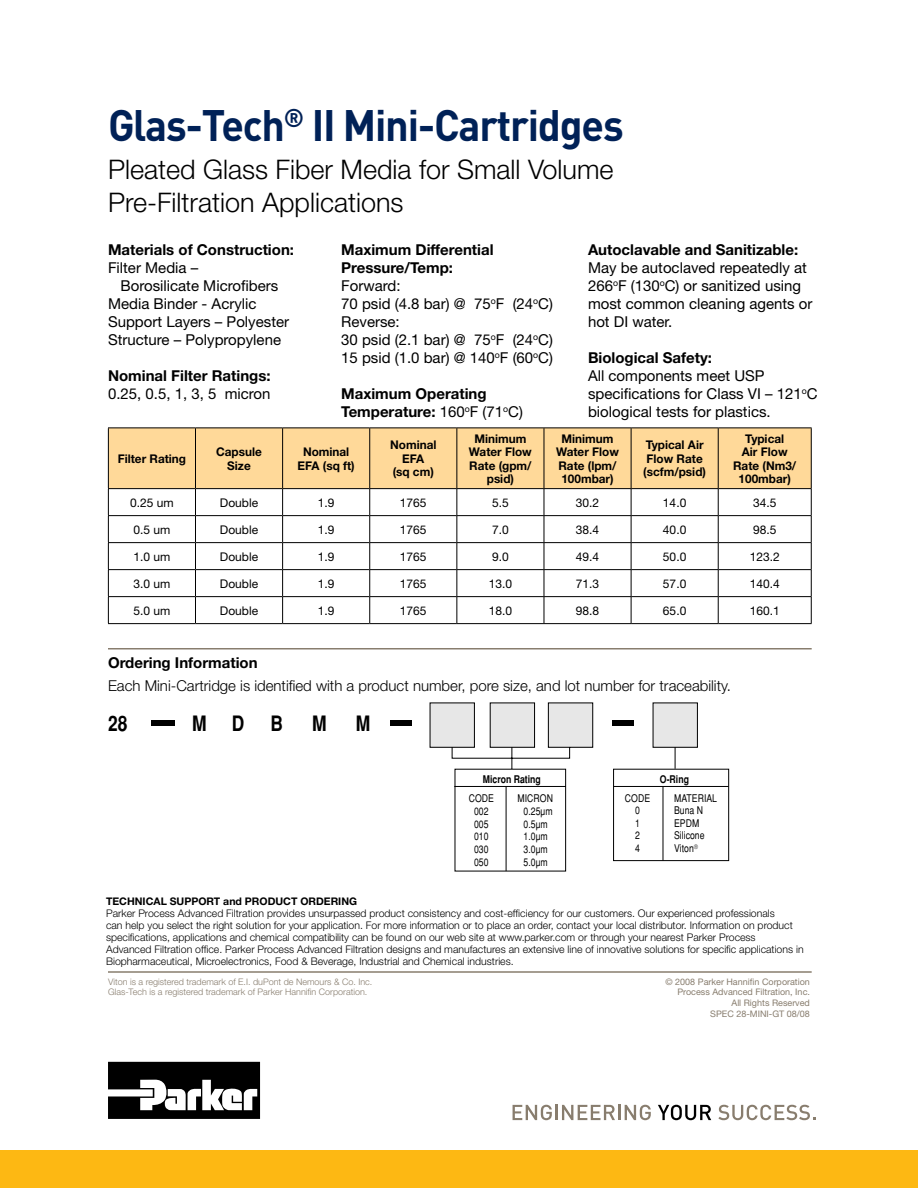
<style>
.page{position:relative;width:918px;height:1188px;background:#fff}
.page>*{position:absolute;margin:0;border:0;box-sizing:border-box;transform-origin:0 0}
.t1{font:700 43.5px "DINOT";letter-spacing:-.03em;color:#002157;scale:.95 1}
.t2{font:300 27px/32.4px "Helvetica Neue LT Std";color:#000}
.t3{font:700 condensed 21.3px "Helvetica";color:#000}
.t4{font:15px/18px "Helvetica Neue";color:#000}
.t5{font:700 15px/18px "Helvetica Neue";color:#000}
.t6{font:300 15px "Helvetica Neue LT Std";color:#000}
.t7{font:700 15px "Helvetica Neue LT Std";color:#000}
.t8{font:700 12px/13.5px "Helvetica Neue";color:#000;text-align:center}
.t9{font:12px "Helvetica Neue";color:#000}
.t10{font:condensed 10.65px/12.8px "Helvetica";color:#000;text-align:center}
.t11{font:700 condensed 10.65px "Helvetica";color:#000}
.t12{font:300 10.5px/12px "Helvetica Neue";color:#000}
.t13{font:700 10.5px "Helvetica Neue LT Std";color:#000}
.t14{font:300 9px/10.8px "Helvetica Neue LT Std";color:#887d6e}
.t15{font:9px/10.8px "Helvetica Neue LT Std";color:#887d6e;text-align:right}
.s1{font-weight:400}
</style>
<div class="page">
<svg style="left:108px;top:1062px;width:152px;height:57px"></svg>
<div style="left:0;top:1150px;width:918px;height:38px;background:#fdb813"></div>
<hr style="left:108px;top:971px;width:704px;height:2px;background:#887d6e">
<svg style="left:513px;top:1105px;width:39px;height:15px"></svg>
<hr style="left:555px;top:1105px;width:3px;height:15px;background:#887d6e">
<svg style="left:562px;top:1105px;width:89px;height:15px"></svg>
<svg style="left:658px;top:1105px;width:53px;height:15px"></svg>
<svg style="left:718px;top:1105px;width:98px;height:15px"></svg>
<hr style="left:108px;top:648px;width:704px;height:2px;background:#887d6e">
<svg style="left:108px;top:428px;width:704px;height:195px"></svg>
<hr style="left:108px;top:623px;width:87px;height:1px;background:#000">
<hr style="left:195px;top:623px;width:88px;height:1px;background:#000">
<hr style="left:283px;top:623px;width:87px;height:1px;background:#000">
<hr style="left:370px;top:623px;width:87px;height:1px;background:#000">
<hr style="left:457px;top:623px;width:87px;height:1px;background:#000">
<hr style="left:544px;top:623px;width:87px;height:1px;background:#000">
<hr style="left:631px;top:623px;width:87px;height:1px;background:#000">
<hr style="left:718px;top:623px;width:94px;height:1px;background:#000">
<div style="left:152px;top:720px;width:23px;height:6px;background:#000"></div>
<div style="left:390px;top:720px;width:21px;height:6px;background:#000"></div>
<div style="left:612px;top:720px;width:21px;height:6px;background:#000"></div>
<div style="left:430px;top:703px;width:44px;height:44px;background:#e7e7e7"></div>
<svg style="left:451px;top:702px;width:143px;height:170px"></svg>
<div style="left:613px;top:769px;width:116px;height:92px;border:1px solid #000"></div>
<svg style="left:613px;top:702px;width:116px;height:85px"></svg>
<hr style="left:506px;top:786px;width:1px;height:85px;background:#000">
<hr style="left:663px;top:787px;width:1px;height:74px;background:#000">
<h1 class="t1" style="left:108px;top:96px;width:544px">Glas-Tech<sup>®</sup> II Mini-Cartridges</h1>
<h2 class="t2" style="left:108px;top:153px;width:507px">Pleated Glass Fiber Media for Small Volume<br>Pre-Filtration Applications</h2>
<h3 class="t5" style="left:108px;top:240px;width:188px">Materials of Construction:</h3>
<h3 class="t4" style="left:108px;top:258px;width:92px">Filter Media –</h3>
<h3 class="t4" style="left:121px;top:276px;width:159px">Borosilicate Microfibers</h3>
<h3 class="t4" style="left:108px;top:294px;width:150px">Media Binder - Acrylic</h3>
<h3 class="t4" style="left:108px;top:312px;width:183px">Support Layers – Polyester</h3>
<h3 class="t4" style="left:108px;top:330px;width:175px">Structure – Polypropylene</h3>
<h3 class="t5" style="left:108px;top:366px;width:164px">Nominal Filter Ratings:</h3>
<h3 class="t4" style="left:108px;top:384px;width:164px">0.25, 0.5, 1, 3, 5 micron</h3>
<h3 class="t5" style="left:341px;top:240px;width:154px">Maximum Differential<br>Pressure/Temp:</h3>
<h3 class="t4" style="left:341px;top:276px;width:213px">Forward:<br>70 psid (4.8 bar) @ 75<sup>o</sup>F (24<sup>o</sup>C)<br>Reverse:<br>30 psid (2.1 bar) @ 75<sup>o</sup>F (24<sup>o</sup>C)<br>15 psid (1.0 bar) @ 140<sup>o</sup>F (60<sup>o</sup>C)</h3>
<h3 class="t5" style="left:341px;top:384px;width:183px">Maximum Operating<br>Temperature: <span class="s1">160</span><sup>o</sup><span class="s1">F (71</span><sup>o</sup><span class="s1">C)</span></h3>
<h3 class="t5" style="left:588px;top:240px;width:212px">Autoclavable and Sanitizable:</h3>
<h3 class="t4" style="left:588px;top:258px;width:226px">May be autoclaved repeatedly at<br>266<sup>o</sup>F (130<sup>o</sup>C) or sanitized using most common cleaning agents or hot DI water.</h3>
<h3 class="t5" style="left:588px;top:348px;width:126px">Biological Safety:</h3>
<h3 class="t4" style="left:588px;top:366px;width:231px">All components meet USP specifications for Class VI – 121<sup>o</sup>C biological tests for plastics.</h3>
<p class="t8" style="left:118px;top:452px;width:70px">Filter Rating</p>
<p class="t8" style="left:216px;top:445px;width:47px">Capsule<br>Size</p>
<p class="t8" style="left:298px;top:445px;width:59px">Nominal<br>EFA (sq ft)</p>
<p class="t8" style="left:390px;top:438px;width:48px">Nominal<br>EFA<br>(sq cm)</p>
<p class="t8" style="left:469px;top:431px;width:64px">Minimum<br>Water Flow<br>Rate (gpm/ psid)</p>
<p class="t8" style="left:556px;top:431px;width:64px">Minimum<br>Water Flow<br>Rate (lpm/<br>100mbar)</p>
<p class="t8" style="left:643px;top:438px;width:64px;text-align:left">Typical Air<br>Flow Rate (scfm/psid)</p>
<p class="t8" style="left:733px;top:431px;width:65px">Typical<br>Air Flow<br>Rate (Nm3/<br>100mbar)</p>
<p class="t9" style="left:130px;top:495px;width:45px">0.25 um</p>
<p class="t9" style="left:220px;top:495px;width:40px">Double</p>
<p class="t9" style="left:318px;top:495px;width:18px">1.9</p>
<p class="t9" style="left:400px;top:495px;width:28px">1765</p>
<p class="t9" style="left:492px;top:495px;width:18px">5.5</p>
<p class="t9" style="left:576px;top:495px;width:25px">30.2</p>
<p class="t9" style="left:663px;top:495px;width:25px">14.0</p>
<p class="t9" style="left:753px;top:495px;width:25px">34.5</p>
<p class="t9" style="left:133px;top:522px;width:38px">0.5 um</p>
<p class="t9" style="left:220px;top:522px;width:40px">Double</p>
<p class="t9" style="left:318px;top:522px;width:18px">1.9</p>
<p class="t9" style="left:400px;top:522px;width:28px">1765</p>
<p class="t9" style="left:492px;top:522px;width:18px">7.0</p>
<p class="t9" style="left:576px;top:522px;width:25px">38.4</p>
<p class="t9" style="left:663px;top:522px;width:25px">40.0</p>
<p class="t9" style="left:753px;top:522px;width:25px">98.5</p>
<p class="t9" style="left:133px;top:549px;width:38px">1.0 um</p>
<p class="t9" style="left:220px;top:549px;width:40px">Double</p>
<p class="t9" style="left:318px;top:549px;width:18px">1.9</p>
<p class="t9" style="left:400px;top:549px;width:28px">1765</p>
<p class="t9" style="left:492px;top:549px;width:18px">9.0</p>
<p class="t9" style="left:576px;top:549px;width:25px">49.4</p>
<p class="t9" style="left:663px;top:549px;width:25px">50.0</p>
<p class="t9" style="left:750px;top:549px;width:32px">123.2</p>
<p class="t9" style="left:133px;top:576px;width:38px">3.0 um</p>
<p class="t9" style="left:220px;top:576px;width:40px">Double</p>
<p class="t9" style="left:318px;top:576px;width:18px">1.9</p>
<p class="t9" style="left:400px;top:576px;width:28px">1765</p>
<p class="t9" style="left:489px;top:576px;width:25px">13.0</p>
<p class="t9" style="left:576px;top:576px;width:25px">71.3</p>
<p class="t9" style="left:663px;top:576px;width:25px">57.0</p>
<p class="t9" style="left:750px;top:576px;width:32px">140.4</p>
<p class="t9" style="left:133px;top:603px;width:38px">5.0 um</p>
<p class="t9" style="left:220px;top:603px;width:40px">Double</p>
<p class="t9" style="left:318px;top:603px;width:18px">1.9</p>
<p class="t9" style="left:400px;top:603px;width:28px">1765</p>
<p class="t9" style="left:489px;top:603px;width:25px">18.0</p>
<p class="t9" style="left:576px;top:603px;width:25px">98.8</p>
<p class="t9" style="left:663px;top:603px;width:25px">65.0</p>
<p class="t9" style="left:750px;top:603px;width:32px">160.1</p>
<h3 class="t7" style="left:108px;top:654px;width:151px">Ordering Information</h3>
<h3 class="t6" style="left:108px;top:676px;width:624px">Each Mini-Cartridge is identified with a product number, pore size, and lot number for traceability.</h3>
<h3 class="t3" style="left:108px;top:711px;width:21px">28</h3>
<h3 class="t3" style="left:192px;top:711px;width:92px">MDB</h3>
<h3 class="t3" style="left:312px;top:711px;width:16px">M</h3>
<h3 class="t3" style="left:356px;top:711px;width:16px">M</h3>
<p class="t11" style="left:483px;top:773px;width:60px">Micron Rating</p>
<p class="t10" style="left:469px;top:792px;width:27px">CODE<br>002<br>005<br>010<br>030<br>050</p>
<p class="t10" style="left:518px;top:792px;width:37px">MICRON<br>0.25µm<br>0.5µm<br>1.0µm<br>3.0µm<br>5.0µm</p>
<p class="t11" style="left:660px;top:773px;width:31px">O-Ring</p>
<p class="t10" style="left:625px;top:791px;width:27px">CODE<br>0<br>1<br>2<br>4</p>
<p class="t10" style="left:674px;top:791px;width:44px;text-align:left">MATERIAL<br>Buna N<br>EPDM<br>Silicone<br>Viton<sup>®</sup></p>
<p class="t13" style="left:106px;top:895px;width:253px">TECHNICAL SUPPORT and PRODUCT ORDERING</p>
<p class="t12" style="left:106px;top:907px;width:699px">Parker Process Advanced Filtration provides unsurpassed product consistency and cost-efficiency for our customers. Our experienced professionals<br>can help you select the right solution for your application. For more information or to place an order, contact your local distributor. Information on product specifications, applications and chemical compatibility can be found on our web site at www.parker.com or through your nearest Parker Process Advanced Filtration office. Parker Process Advanced Filtration designs and manufactures an extensive line of innovative solutions for specific applications in Biopharmaceutical, Microelectronics, Food &amp; Beverage, Industrial and Chemical industries.</p>
<p class="t15" style="left:666px;top:976px;width:146px">© 2008 Parker Hannifin Corporation<br>Process Advanced Filtration, Inc.<br>All Rights Reserved<br>SPEC 28-MINI-GT 08/08</p>
<p class="t14" style="left:108px;top:976px;width:266px">Viton is a registered trademark of E.I. duPont de Nemours &amp; Co. Inc.<br>Glas-Tech is a registered trademark of Parker Hannifin Corporation.</p>
</div>
